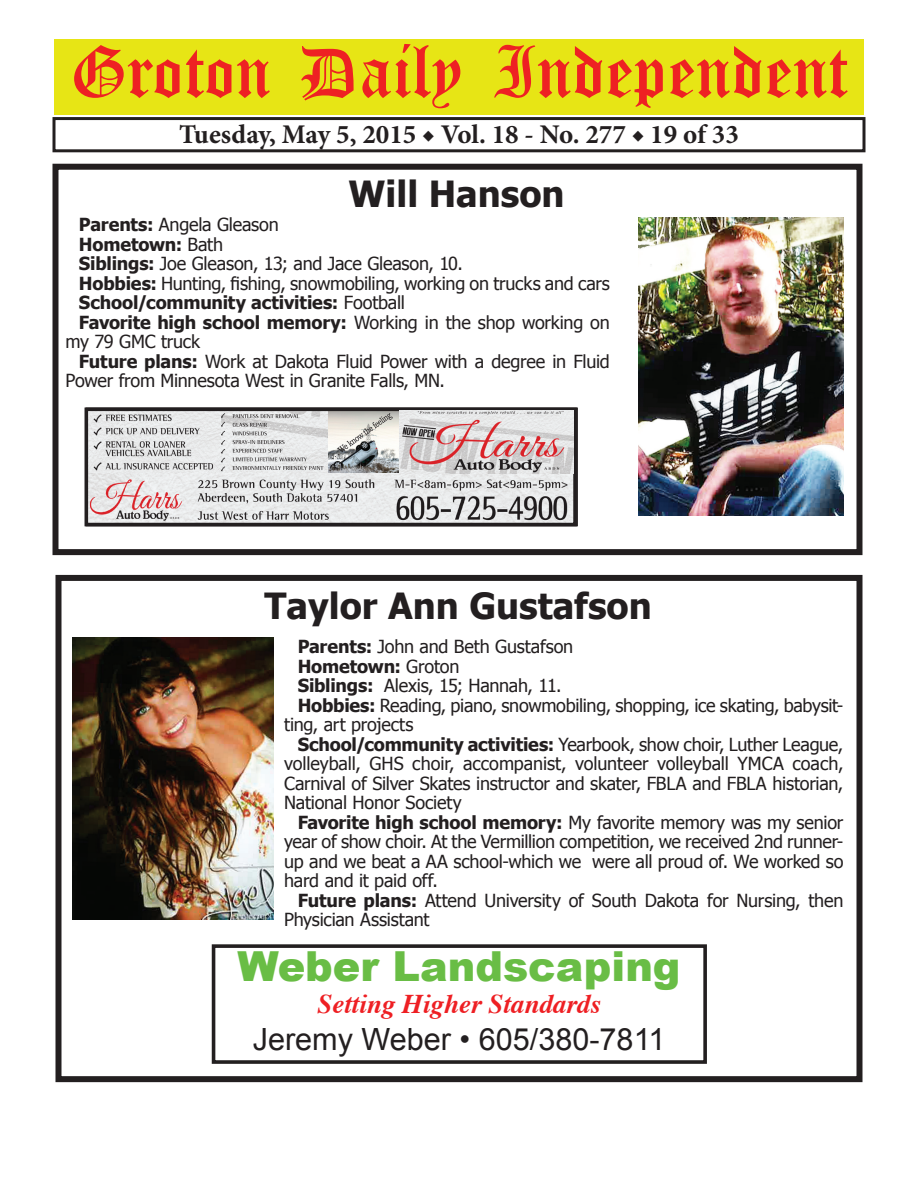
<style>
.page{position:relative;width:918px;height:1188px;background:#fff}
.page>*{position:absolute;margin:0;border:0;box-sizing:border-box;transform-origin:0 0}
.t1{font:54px "Old English Five";color:#ee2123}
.t2{font:900 41.4px "Arial";color:#69bd45}
.t3{font:700 36px "Tahoma";color:#231f20}
.t4{font:30.6px "Arial";color:#231f20}
.t5{font:700 27px "Minion Pro";color:#231f20}
.t6{font:italic 700 27px "Times";color:#ee1f23}
.t7{font:18px "Tahoma";letter-spacing:-.015em;color:#231f20}
.t8{font:700 18px "Tahoma";letter-spacing:-.01em;color:#231f20}
.s1{font-weight:700}
.s2{font-weight:400}
</style>
<div class="page">
<div style="left:52px;top:117px;width:814px;height:35px;border:3px solid #231f20"></div>
<div style="left:54px;top:40px;width:810px;height:75px;background:#e7e515"></div>
<div style="left:52px;top:164px;width:810px;height:391px;border:6px solid #231f20"></div>
<img style="left:638px;top:218px;width:205px;height:298px">
<img style="left:220px;top:413px;width:352px;height:60px">
<img style="left:90px;top:413px;width:130px;height:60px">
<img style="left:90px;top:473px;width:482px;height:48px">
<div style="left:86px;top:408px;width:492px;height:118px;border:2px solid #231f20"></div>
<div style="left:56px;top:575px;width:806px;height:507px;border:6px solid #231f20"></div>
<img style="left:73px;top:638px;width:200px;height:281px">
<div style="left:212px;top:944px;width:495px;height:120px;border:4px solid #231f20"></div>
<h1 class="t1" style="left:70px;top:47px;width:779px">Groton Daily Independent</h1>
<h3 class="t5" style="left:179px;top:116px;width:561px">Tuesday, May 5, 2015 ◆ Vol. 18 - No. 277 ◆ 19 of 33</h3>
<h3 class="t3" style="left:349px;top:169px;width:218px">Will Hanson</h3>
<p class="t7" style="left:79px;top:213px;width:201px"><span class="s1">Parents:</span> Angela Gleason</p>
<p class="t8" style="left:79px;top:232px;width:146px">Hometown: <span class="s2">Bath</span></p>
<p class="t7" style="left:79px;top:252px;width:385px"><span class="s1">Siblings:</span> Joe Gleason, 13; and Jace Gleason, 10.</p>
<p class="t7" style="left:79px;top:271px;width:533px"><span class="s1">Hobbies:</span> Hunting, fishing, snowmobiling, working on trucks and cars</p>
<p class="t8" style="left:79px;top:290px;width:327px">School/community activities: <span class="s2">Football</span></p>
<p class="t8" style="left:79px;top:310px;width:532px">Favorite high school memory: <span class="s2">Working in the shop working on</span></p>
<p class="t7" style="left:65px;top:330px;width:136px">my 79 GMC truck</p>
<p class="t7" style="left:79px;top:349px;width:532px"><span class="s1">Future plans:</span> Work at Dakota Fluid Power with a degree in Fluid</p>
<p class="t7" style="left:65px;top:369px;width:381px">Power from Minnesota West in Granite Falls, MN.</p>
<h3 class="t3" style="left:264px;top:580px;width:389px">Taylor Ann Gustafson</h3>
<p class="t7" style="left:298px;top:634px;width:277px"><span class="s1">Parents:</span> John and Beth Gustafson</p>
<p class="t8" style="left:298px;top:653px;width:163px">Hometown: <span class="s2">Groton</span></p>
<p class="t7" style="left:298px;top:673px;width:265px"><span class="s1">Siblings:</span> Alexis, 15; Hannah, 11.</p>
<p class="t7" style="left:298px;top:693px;width:547px"><span class="s1">Hobbies:</span> Reading, piano, snowmobiling, shopping, ice skating, babysit-</p>
<p class="t7" style="left:284px;top:712px;width:131px">ting, art projects</p>
<p class="t7" style="left:298px;top:732px;width:547px"><span class="s1">School/community activities:</span> Yearbook, show choir, Luther League,</p>
<p class="t7" style="left:284px;top:751px;width:561px">volleyball, GHS choir, accompanist, volunteer volleyball YMCA coach,</p>
<p class="t7" style="left:284px;top:771px;width:561px">Carnival of Silver Skates instructor and skater, FBLA and FBLA historian,</p>
<p class="t7" style="left:284px;top:790px;width:179px">National Honor Society</p>
<p class="t7" style="left:298px;top:810px;width:547px"><span class="s1">Favorite high school memory:</span> My favorite memory was my senior</p>
<p class="t7" style="left:284px;top:829px;width:561px">year of show choir. At the Vermillion competition, we received 2nd runner-</p>
<p class="t7" style="left:284px;top:849px;width:561px">up and we beat a AA school-which we were all proud of. We worked so</p>
<p class="t7" style="left:284px;top:868px;width:155px">hard and it paid off.</p>
<p class="t7" style="left:298px;top:888px;width:547px"><span class="s1">Future plans:</span> Attend University of South Dakota for Nursing, then</p>
<p class="t7" style="left:284px;top:907px;width:147px">Physician Assistant</p>
<h2 class="t2" style="left:238px;top:936px;width:444px">Weber Landscaping</h2>
<h3 class="t6" style="left:317px;top:979px;width:285px">Setting Higher Standards</h3>
<h3 class="t4" style="left:253px;top:1019px;width:414px">Jeremy Weber • 605/380-7811</h3>
</div>
